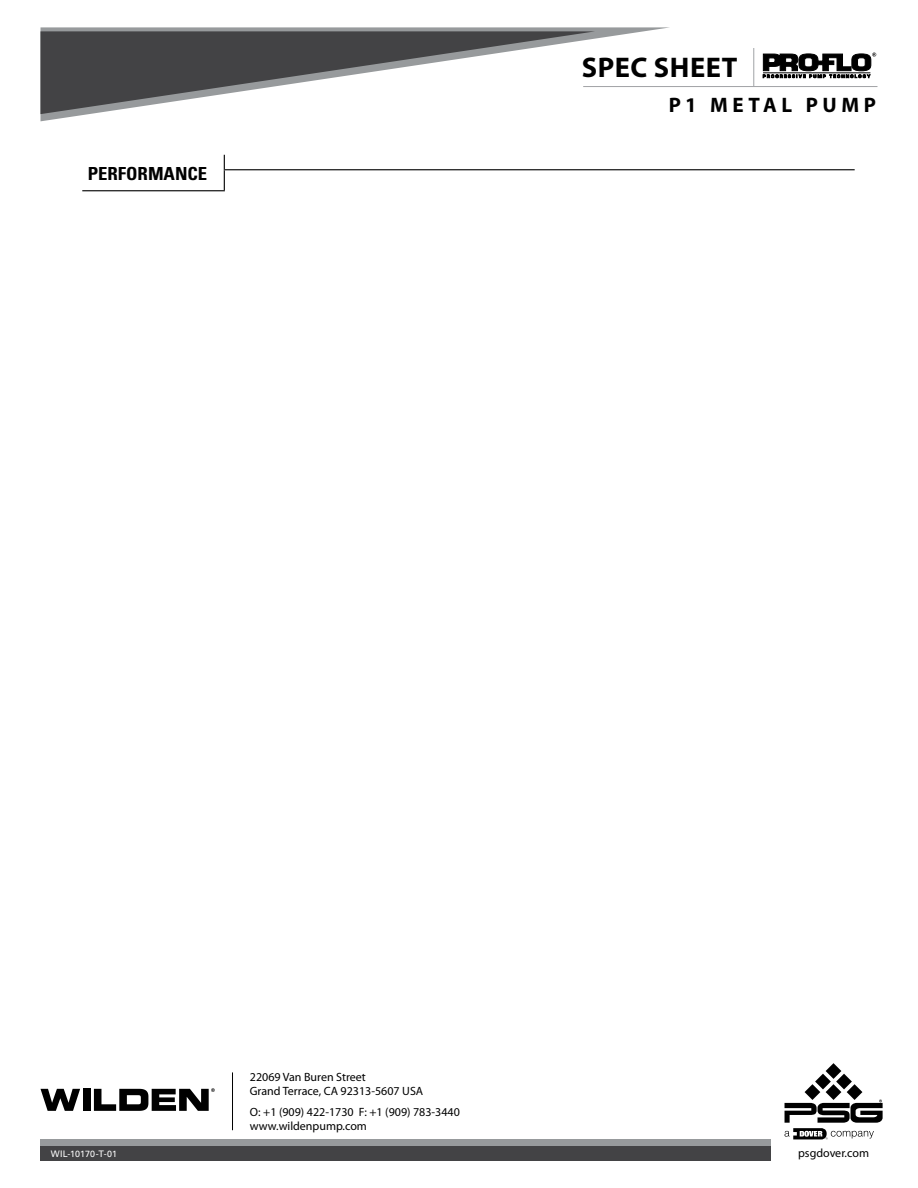
<style>
.page{position:relative;width:918px;height:1188px;background:#fff}
.page>*{position:absolute;margin:0;border:0;box-sizing:border-box;transform-origin:0 0}
.t1{font:700 28.5px "Myriad Pro";letter-spacing:.02em;color:#000}
.t2{font:700 21px "Myriad Pro";letter-spacing:.22em;color:#000}
.t3{font:700 condensed 18px "Univers";color:#000;scale:1.04 1}
.t4{font:12px/14.4px "Myriad Pro";color:#000}
.t5{font:9px "Univers";letter-spacing:.005em;color:#fff}
</style>
<div class="page">
<div style="left:40px;top:1139px;width:731px;height:22px;background:#434345"></div>
<div style="left:40px;top:1139px;width:731px;height:7px;background:#979a9c"></div>
<hr style="left:232px;top:1072px;width:1px;height:58px;background:#000">
<div style="left:83px;top:1089px;width:7px;height:22px;background:#000"></div>
<svg style="left:40px;top:1089px;width:40px;height:22px"></svg>
<svg style="left:94px;top:1088px;width:121px;height:23px"></svg>
<svg style="left:785px;top:1063px;width:98px;height:76px"></svg>
<svg style="left:40px;top:27px;width:629px;height:94px"></svg>
<svg style="left:40px;top:31px;width:555px;height:83px"></svg>
<hr style="left:583px;top:86px;width:294px;height:1px;background:#a1a3a6">
<hr style="left:753px;top:48px;width:1px;height:38px;background:#a1a3a6">
<svg style="left:762px;top:52px;width:114px;height:26px"></svg>
<svg style="left:763px;top:53px;width:113px;height:25px"></svg>
<hr style="left:224px;top:169px;width:631px;height:1px;background:#000">
<hr style="left:82px;top:190px;width:143px;height:1px;background:#000">
<svg style="left:224px;top:155px;width:1px;height:35px"></svg>
<h3 class="t3" style="left:88px;top:163px;width:117px">PERFORMANCE</h3>
<h1 class="t1" style="left:582px;top:52px;width:157px">SPEC SHEET</h1>
<h2 class="t2" style="left:669px;top:94px;width:209px">P1 METAL PUMP</h2>
<p class="t5" style="left:51px;top:1149px;width:68px">WIL-10170-T-01</p>
<p class="t4" style="left:250px;top:1070px;width:175px">22069 Van Buren Street<br>Grand Terrace, CA 92313-5607 USA</p>
<p class="t4" style="left:250px;top:1105px;width:212px">O: +1 (909) 422-1730 F: +1 (909) 783-3440 www.wildenpump.com</p>
<p class="t4" style="left:798px;top:1146px;width:72px">psgdover.com</p>
</div>
